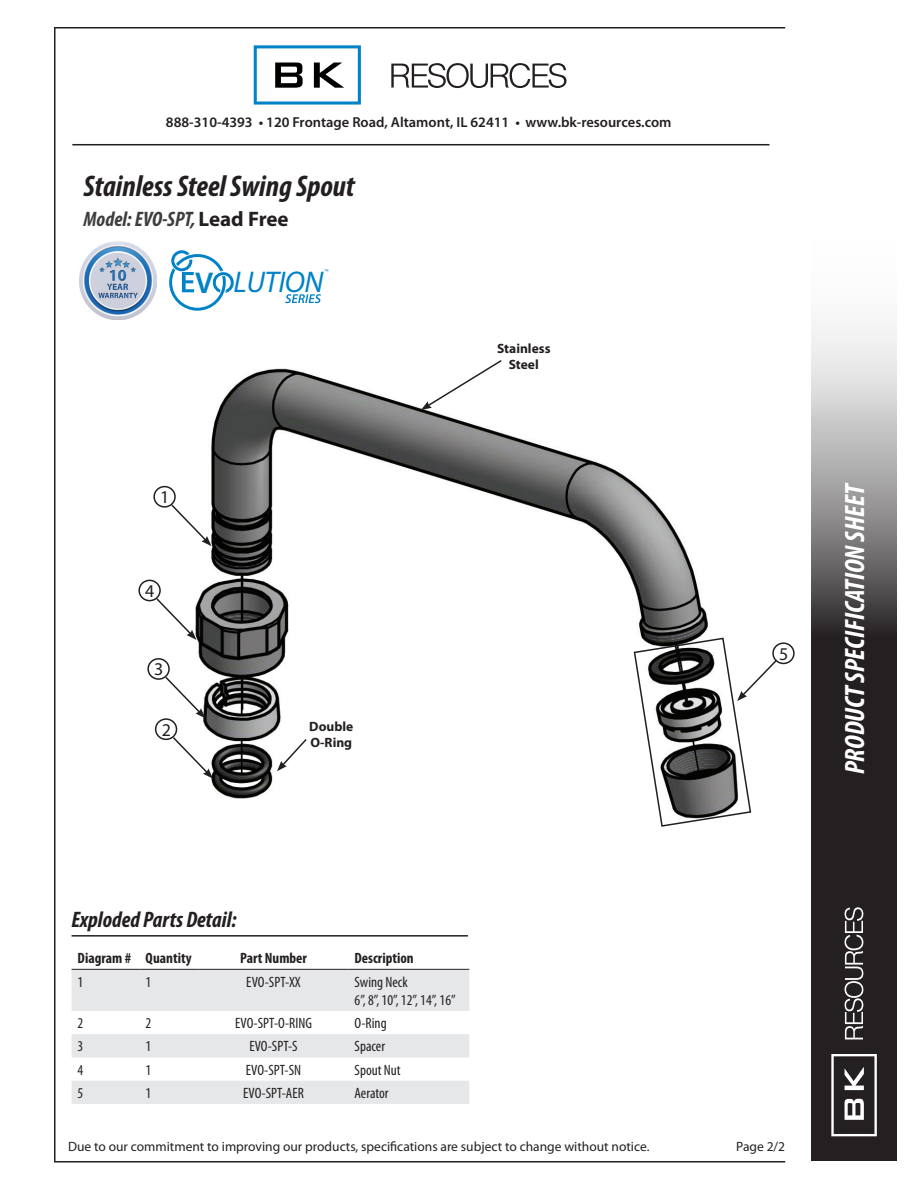
<style>
.page{position:relative;width:918px;height:1188px;background:#fff}
.page>*{position:absolute;margin:0;border:0;box-sizing:border-box;transform-origin:0 0}
.t1{font:italic 700 condensed 30px "Myriad Pro";color:#231f20}
.t2{font:italic 30px "Myriad Pro";letter-spacing:-.015em;color:#0082c8}
.t3{font:italic 700 condensed 28.05px "Myriad Pro";letter-spacing:-.005em;color:#fff}
.t4{font:italic 700 condensed 22.5px "Myriad Pro";color:#231f20}
.t5{font:italic 700 condensed 21px "Myriad Pro";color:#3e3e3f}
.t6{font:18px "Myriad Pro";color:#231f20}
.t7{font:condensed 15px/18px "Myriad Pro";color:#231f20}
.t8{font:700 condensed 15px "Myriad Pro";color:#231f20}
.t9{font:600 14.55px "Myriad Pro";color:#231f20}
.t10{font:13.5px "Myriad Pro";color:#231f20}
.t11{font:700 13.5px/16.2px "Myriad Pro";color:#231f20;text-align:center}
.t12{font:6.75px "Myriad Pro";color:#0082c8}
.s1{font-style:normal;font-stretch:normal;color:#231f20}
.s2{font-weight:600;font-style:normal;font-size:30.15px}
</style>
<div class="page">
<hr style="left:54px;top:1161px;width:731px;height:1px;background:#231f20">
<hr style="left:54px;top:27px;width:731px;height:1px;background:#231f20">
<hr style="left:54px;top:27px;width:2px;height:1134px;background:#231f20">
<svg style="left:254px;top:45px;width:107px;height:60px"></svg>
<svg style="left:391px;top:63px;width:176px;height:25px"></svg>
<hr style="left:72px;top:144px;width:698px;height:1px;background:#231f20">
<svg style="left:811px;top:325px;width:86px;height:836px;background:#565354"></svg>
<svg style="left:845px;top:907px;width:18px;height:132px"></svg>
<svg style="left:831px;top:1054px;width:46px;height:82px"></svg>
<img style="left:140px;top:368px;width:653px;height:431px">
<hr style="left:72px;top:935px;width:396px;height:2px;background:#231f20">
<svg style="left:72px;top:970px;width:397px;height:134px;fill:#e6e7e9"></svg>
<hr style="left:72px;top:969px;width:68px;height:1px;background:#231f20">
<hr style="left:140px;top:969px;width:58px;height:1px;background:#231f20">
<hr style="left:198px;top:969px;width:151px;height:1px;background:#231f20">
<hr style="left:349px;top:969px;width:120px;height:1px;background:#231f20">
<svg style="left:277px;top:737px;width:31px;height:34px"></svg>
<svg style="left:421px;top:360px;width:82px;height:50px"></svg>
<div style="left:773px;top:643px;width:21px;height:20px;background:#fff;border-radius:50%"></div>
<div style="left:772px;top:642px;width:23px;height:22px;border:2px solid #231f20;border-radius:50%"></div>
<svg style="left:633px;top:637px;width:146px;height:190px"></svg>
<div style="left:139px;top:580px;width:21px;height:21px;background:#fff;border-radius:50%"></div>
<div style="left:138px;top:580px;width:23px;height:21px;border:2px solid #231f20;border-radius:50%"></div>
<svg style="left:155px;top:597px;width:42px;height:43px"></svg>
<div style="left:148px;top:659px;width:21px;height:20px;background:#fff;border-radius:50%"></div>
<div style="left:147px;top:658px;width:23px;height:22px;border:2px solid #231f20;border-radius:50%"></div>
<svg style="left:164px;top:675px;width:41px;height:43px"></svg>
<div style="left:156px;top:719px;width:21px;height:20px;background:#fff;border-radius:50%"></div>
<div style="left:155px;top:718px;width:22px;height:22px;border:2px solid #231f20;border-radius:50%"></div>
<svg style="left:171px;top:735px;width:42px;height:44px"></svg>
<div style="left:154px;top:487px;width:21px;height:20px;background:#fff;border-radius:50%"></div>
<div style="left:153px;top:486px;width:23px;height:22px;border:2px solid #231f20;border-radius:50%"></div>
<svg style="left:170px;top:503px;width:41px;height:43px"></svg>
<svg style="left:169px;top:250px;width:65px;height:61px"></svg>
<svg style="left:285px;top:294px;width:35px;height:9px"></svg>
<img style="left:79px;top:242px;width:78px;height:77px">
<p class="t9" style="left:166px;top:113px;width:507px">888-310-4393 • 120 Frontage Road, Altamont, IL 62411 • www.bk-resources.com</p>
<h1 class="t1" style="left:84px;top:168px;width:273px">Stainless Steel Swing Spout</h1>
<h3 class="t5" style="left:84px;top:206px;width:207px">Model: EVO-SPT, <span class="s1">Lead Free</span></h3>
<p class="t12" style="left:324px;top:268px;width:6px">™</p>
<h1 class="t2" style="left:195px;top:264px;width:130px"><span class="s2">V</span> LUTION</h1>
<p class="t6" style="left:160px;top:486px;width:11px">1</p>
<p class="t6" style="left:145px;top:580px;width:11px">4</p>
<p class="t6" style="left:154px;top:658px;width:11px">3</p>
<p class="t6" style="left:162px;top:718px;width:11px">2</p>
<p class="t11" style="left:309px;top:718px;width:45px;text-align:left">Double<br>O-Ring</p>
<p class="t11" style="left:497px;top:340px;width:55px">Stainless<br>Steel</p>
<h3 class="t4" style="left:72px;top:906px;width:167px">Exploded Parts Detail:</h3>
<p class="t8" style="left:78px;top:949px;width:116px">Diagram # Quantity</p>
<p class="t8" style="left:240px;top:949px;width:68px">Part Number</p>
<p class="t8" style="left:355px;top:949px;width:61px">Description</p>
<p class="t7" style="left:78px;top:973px;width:7px">1</p>
<p class="t7" style="left:146px;top:973px;width:7px">1</p>
<p class="t7" style="left:246px;top:973px;width:56px">EVO-SPT-XX</p>
<p class="t7" style="left:355px;top:973px;width:103px">Swing Neck<br>6”, 8”, 10”, 12”, 14”, 16”</p>
<p class="t7" style="left:78px;top:1014px;width:7px">2</p>
<p class="t7" style="left:146px;top:1014px;width:7px">2</p>
<p class="t7" style="left:235px;top:1014px;width:78px">EVO-SPT-O-RING</p>
<p class="t7" style="left:355px;top:1014px;width:34px">O-Ring</p>
<p class="t7" style="left:78px;top:1037px;width:7px">3</p>
<p class="t7" style="left:146px;top:1037px;width:7px">1</p>
<p class="t7" style="left:249px;top:1037px;width:50px">EVO-SPT-S</p>
<p class="t7" style="left:355px;top:1037px;width:32px">Spacer</p>
<p class="t7" style="left:78px;top:1061px;width:7px">4</p>
<p class="t7" style="left:146px;top:1061px;width:7px">1</p>
<p class="t7" style="left:246px;top:1061px;width:57px">EVO-SPT-SN</p>
<p class="t7" style="left:355px;top:1061px;width:48px">Spout Nut</p>
<p class="t7" style="left:78px;top:1084px;width:7px">5</p>
<p class="t7" style="left:146px;top:1084px;width:7px">1</p>
<p class="t7" style="left:243px;top:1084px;width:62px">EVO-SPT-AER</p>
<p class="t7" style="left:355px;top:1084px;width:35px">Aerator</p>
<p class="t6" style="left:779px;top:643px;width:11px">5</p>
<p class="t10" style="left:68px;top:1138px;width:583px">Due to our commitment to improving our products, specifications are subject to change without notice.</p>
<p class="t10" style="left:736px;top:1138px;width:50px">Page 2/2</p>
<h2 class="t3" style="left:837px;top:774px;width:293px;rotate:-90deg">PRODUCT SPECIFICATION SHEET</h2>
</div>
